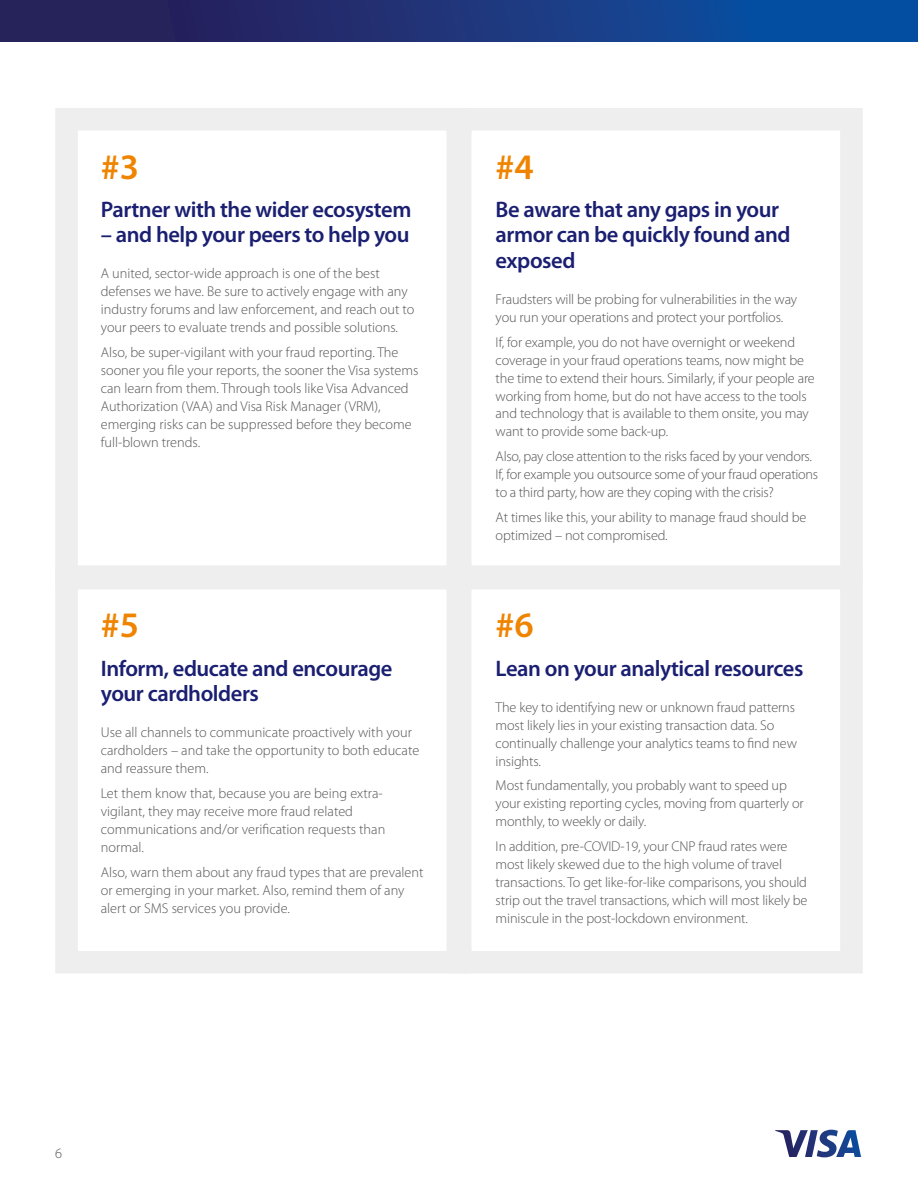
<style>
.page{position:relative;width:918px;height:1188px;background:#fff}
.page>*{position:absolute;margin:0;border:0;box-sizing:border-box;transform-origin:0 0}
.t1{font:600 36px "Myriad Pro";color:#ef8400}
.t2{font:600 22.5px/25.5px "Myriad Pro";letter-spacing:-.02em;color:#1a1f71}
.t3{font:300 14.25px/18px "Myriad Pro";letter-spacing:-.01em;color:#545456}
</style>
<div class="page">
<svg style="left:775px;top:1130px;width:86px;height:27px"></svg>
<div style="left:0;top:0;width:918px;height:41px;background:linear-gradient(to right,#2e1a4e,#0653aa)"></div>
<div style="left:55px;top:108px;width:414px;height:480px;background:#fff;border:22px solid #eee"></div>
<div style="left:55px;top:567px;width:414px;height:406px;background:#fff;border:22px solid #eee"></div>
<div style="left:449px;top:108px;width:414px;height:480px;background:#fff;border:22px solid #eee"></div>
<div style="left:449px;top:567px;width:414px;height:406px;background:#fff;border:22px solid #eee"></div>
<p class="t1" style="left:101px;top:146px;width:40px">#3</p>
<p class="t2" style="left:101px;top:197px;width:312px">Partner with the wider ecosystem</p>
<p class="t2" style="left:101px;top:222px;width:310px">– and help your peers to help you</p>
<p class="t3" style="left:101px;top:265px;width:315px">A united, sector-wide approach is one of the best defenses we have. Be sure to actively engage with any industry forums and law enforcement, and reach out to your peers to evaluate trends and possible solutions.</p>
<p class="t3" style="left:101px;top:343px;width:319px">Also, be super-vigilant with your fraud reporting. The sooner you file your reports, the sooner the Visa systems can learn from them. Through tools like Visa Advanced Authorization (VAA) and Visa Risk Manager (VRM), emerging risks can be suppressed before they become full-blown trends.</p>
<p class="t1" style="left:101px;top:605px;width:40px">#5</p>
<p class="t2" style="left:101px;top:656px;width:293px">Inform, educate and encourage your cardholders</p>
<p class="t3" style="left:101px;top:724px;width:320px">Use all channels to communicate proactively with your cardholders – and take the opportunity to both educate and reassure them.</p>
<p class="t3" style="left:101px;top:784px;width:286px">Let them know that, because you are being extra&shy;vigilant, they may receive more fraud related communications and/or verification requests than normal.</p>
<p class="t3" style="left:101px;top:863px;width:324px">Also, warn them about any fraud types that are prevalent or emerging in your market. Also, remind them of any alert or SMS services you provide.</p>
<p class="t1" style="left:496px;top:146px;width:40px">#4</p>
<p class="t2" style="left:496px;top:197px;width:296px">Be aware that any gaps in your armor can be quickly found and exposed</p>
<p class="t3" style="left:496px;top:290px;width:303px">Fraudsters will be probing for vulnerabilities in the way you run your operations and protect your portfolios.</p>
<p class="t3" style="left:496px;top:333px;width:321px">If, for example, you do not have overnight or weekend coverage in your fraud operations teams, now might be the time to extend their hours. Similarly, if your people are working from home, but do not have access to the tools and technology that is available to them onsite, you may want to provide some back-up.</p>
<p class="t3" style="left:496px;top:448px;width:324px">Also, pay close attention to the risks faced by your vendors.<br>If, for example you outsource some of your fraud operations to a third party, how are they coping with the crisis?</p>
<p class="t3" style="left:496px;top:508px;width:312px">At times like this, your ability to manage fraud should be optimized – not compromised.</p>
<p class="t1" style="left:496px;top:605px;width:40px">#6</p>
<p class="t2" style="left:496px;top:656px;width:309px">Lean on your analytical resources</p>
<p class="t3" style="left:496px;top:698px;width:303px">The key to identifying new or unknown fraud patterns most likely lies in your existing transaction data. So continually challenge your analytics teams to find new insights.</p>
<p class="t3" style="left:496px;top:777px;width:310px">Most fundamentally, you probably want to speed up your existing reporting cycles, moving from quarterly or monthly, to weekly or daily.</p>
<p class="t3" style="left:496px;top:838px;width:313px">In addition, pre-COVID-19, your CNP fraud rates were most likely skewed due to the high volume of travel transactions. To get like-for-like comparisons, you should strip out the travel transactions, which will most likely be miniscule in the post-lockdown environment.</p>
<p class="t3" style="left:55px;top:1144px;width:8px">6</p>
</div>
